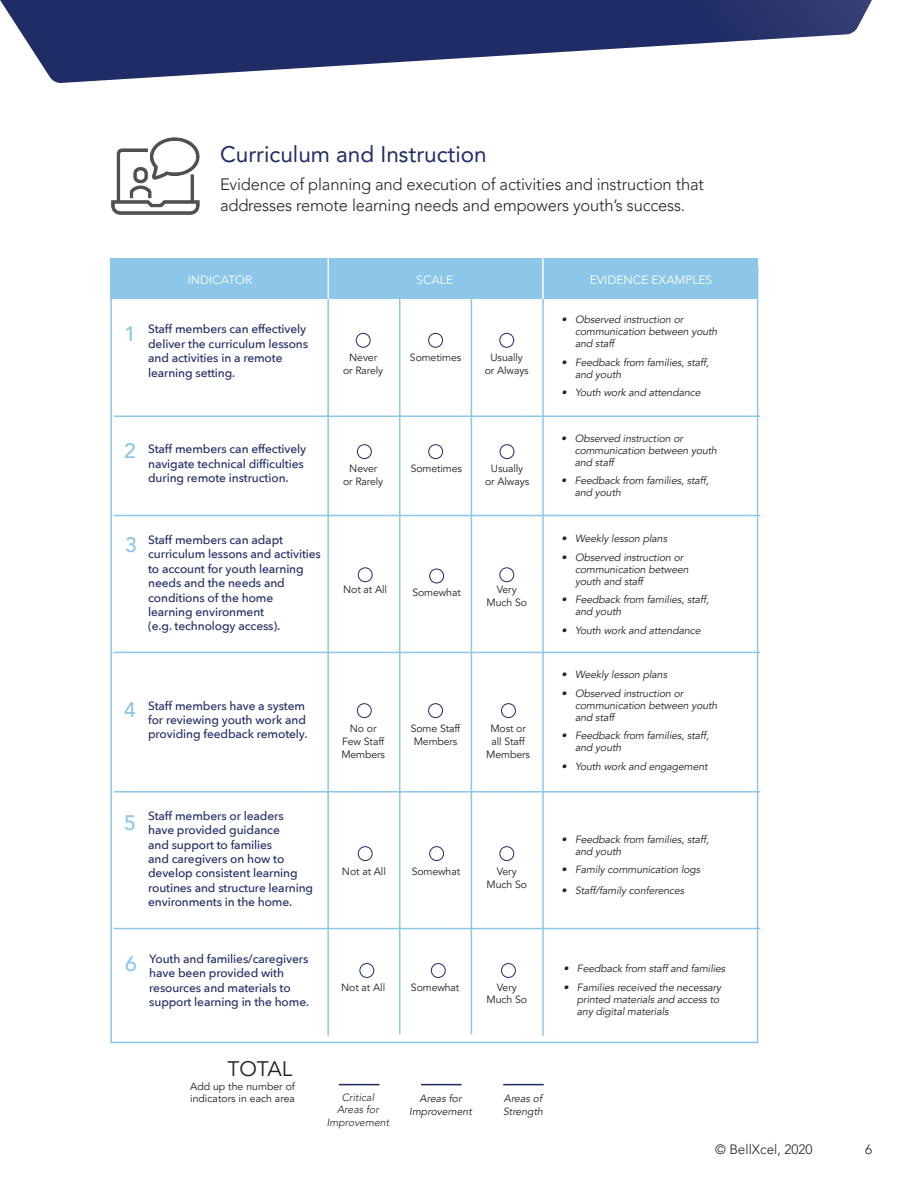
<style>
.page{position:relative;width:918px;height:1188px;background:#fff}
.page>*{position:absolute;margin:0;border:0;box-sizing:border-box;transform-origin:0 0}
.t1{font:22.5px "Avenir LT Pro";color:#202c65}
.t2{font:500 21px "Avenir LT Pro";color:#8cc6e8}
.t3{font:21px "Avenir LT Pro";color:#231f20}
.t4{font:300 16.5px/21px "Avenir LT Pro";letter-spacing:-.01em;color:#231f20}
.t5{font:300 13.5px "Avenir LT Pro";color:#231f20}
.t6{font:500 12px/14.4px "Avenir Next";letter-spacing:-.01em;color:#202c65}
.t7{font:12px "Avenir Next";color:#fff}
.t8{font:italic 10.5px/12px "Avenir LT Pro";letter-spacing:-.01em;color:#231f20}
.t9{font:10.5px/12.6px "Avenir LT Pro";letter-spacing:-.01em;color:#231f20;text-align:center}
.t10{font:italic 300 10.5px/12.6px "Avenir LT Pro";color:#231f20;text-align:center}
</style>
<div class="page">
<div style="left:110px;top:258px;width:648px;height:41px;background:#8cc6e8"></div>
<svg style="left:0;top:0;width:872px;height:83px;fill:#202c65"></svg>
<hr style="left:114px;top:415px;width:646px;height:2px;background:#8cc6e8">
<hr style="left:114px;top:515px;width:646px;height:1px;background:#8cc6e8">
<hr style="left:113px;top:652px;width:647px;height:1px;background:#8cc6e8">
<hr style="left:114px;top:791px;width:646px;height:2px;background:#8cc6e8">
<hr style="left:114px;top:928px;width:646px;height:1px;background:#8cc6e8">
<hr style="left:327px;top:299px;width:2px;height:737px;background:#8cc6e8">
<hr style="left:399px;top:292px;width:2px;height:742px;background:#8cc6e8">
<hr style="left:542px;top:299px;width:2px;height:737px;background:#8cc6e8">
<hr style="left:471px;top:293px;width:1px;height:741px;background:#8cc6e8">
<hr style="left:328px;top:258px;width:1px;height:41px;background:#fff">
<hr style="left:542px;top:258px;width:2px;height:41px;background:#fff">
<div style="left:501px;top:703px;width:15px;height:15px;border:1px solid #202c65;border-radius:50%"></div>
<div style="left:428px;top:703px;width:15px;height:15px;border:1px solid #202c65;border-radius:50%"></div>
<div style="left:357px;top:703px;width:15px;height:15px;border:1px solid #202c65;border-radius:50%"></div>
<hr style="left:339px;top:1084px;width:40px;height:1px;background:#202c65">
<hr style="left:421px;top:1084px;width:41px;height:1px;background:#202c65">
<hr style="left:503px;top:1084px;width:41px;height:1px;background:#202c65">
<div style="left:499px;top:333px;width:15px;height:15px;border:1px solid #202c65;border-radius:50%"></div>
<div style="left:428px;top:333px;width:15px;height:15px;border:1px solid #202c65;border-radius:50%"></div>
<div style="left:356px;top:333px;width:15px;height:15px;border:1px solid #202c65;border-radius:50%"></div>
<div style="left:500px;top:444px;width:14px;height:15px;border:1px solid #202c65;border-radius:50%"></div>
<div style="left:428px;top:444px;width:15px;height:15px;border:1px solid #202c65;border-radius:50%"></div>
<div style="left:357px;top:444px;width:15px;height:15px;border:1px solid #202c65;border-radius:50%"></div>
<div style="left:358px;top:567px;width:15px;height:15px;border:1px solid #202c65;border-radius:50%"></div>
<div style="left:499px;top:567px;width:15px;height:15px;border:1px solid #202c65;border-radius:50%"></div>
<div style="left:429px;top:569px;width:15px;height:14px;border:1px solid #202c65;border-radius:50%"></div>
<div style="left:358px;top:846px;width:15px;height:15px;border:1px solid #202c65;border-radius:50%"></div>
<div style="left:499px;top:846px;width:15px;height:15px;border:1px solid #202c65;border-radius:50%"></div>
<div style="left:429px;top:846px;width:15px;height:15px;border:1px solid #202c65;border-radius:50%"></div>
<div style="left:360px;top:963px;width:14px;height:15px;border:1px solid #202c65;border-radius:50%"></div>
<div style="left:501px;top:963px;width:15px;height:15px;border:1px solid #202c65;border-radius:50%"></div>
<div style="left:431px;top:963px;width:15px;height:15px;border:1px solid #202c65;border-radius:50%"></div>
<img style="left:112px;top:137px;width:87px;height:77px">
<p class="t1" style="left:220px;top:140px;width:268px">Curriculum and Instruction</p>
<p class="t4" style="left:220px;top:173px;width:486px">Evidence of planning and execution of activities and instruction that addresses remote learning needs and empowers youth’s success.</p>
<p class="t7" style="left:188px;top:270px;width:66px">INDICATOR</p>
<p class="t7" style="left:416px;top:270px;width:38px">SCALE</p>
<p class="t7" style="left:590px;top:270px;width:124px">EVIDENCE EXAMPLES</p>
<p class="t2" style="left:124px;top:321px;width:13px">1</p>
<p class="t6" style="left:148px;top:322px;width:161px">Staff members can effectively deliver the curriculum lessons and activities in a remote learning setting.</p>
<p class="t9" style="left:349px;top:351px;width:29px">Never</p>
<p class="t9" style="left:410px;top:351px;width:53px">Sometimes</p>
<p class="t9" style="left:343px;top:364px;width:42px">or Rarely</p>
<p class="t9" style="left:485px;top:351px;width:46px">Usually or Always</p>
<p class="t2" style="left:124px;top:438px;width:13px">2</p>
<p class="t6" style="left:148px;top:441px;width:160px">Staff members can effectively navigate technical difficulties during remote instruction.</p>
<p class="t2" style="left:125px;top:532px;width:13px">3</p>
<p class="t6" style="left:148px;top:532px;width:174px">Staff members can adapt curriculum lessons and activities to account for youth learning needs and the needs and conditions of the home<br>learning environment<br>(e.g. technology access).</p>
<p class="t9" style="left:349px;top:463px;width:29px">Never</p>
<p class="t9" style="left:411px;top:463px;width:53px">Sometimes</p>
<p class="t9" style="left:343px;top:475px;width:42px">or Rarely</p>
<p class="t9" style="left:485px;top:463px;width:46px">Usually or Always</p>
<p class="t9" style="left:343px;top:584px;width:45px">Not at All</p>
<p class="t9" style="left:487px;top:584px;width:42px">Very<br>Much So</p>
<p class="t9" style="left:412px;top:587px;width:50px">Somewhat</p>
<p class="t2" style="left:124px;top:697px;width:13px">4</p>
<p class="t6" style="left:148px;top:698px;width:161px">Staff members have a system for reviewing youth work and providing feedback remotely.</p>
<p class="t9" style="left:350px;top:723px;width:28px">No or</p>
<p class="t9" style="left:342px;top:735px;width:44px">Few Staff</p>
<p class="t9" style="left:341px;top:748px;width:45px">Members</p>
<p class="t9" style="left:411px;top:723px;width:51px">Some Staff</p>
<p class="t9" style="left:414px;top:735px;width:45px">Members</p>
<p class="t9" style="left:490px;top:723px;width:37px;text-align:left">Most or all Staff</p>
<p class="t9" style="left:486px;top:748px;width:45px">Members</p>
<p class="t8" style="left:575px;top:314px;width:144px;text-indent:-14px">• Observed instruction or communication between youth and staff</p>
<p class="t8" style="left:575px;top:356px;width:135px;text-indent:-14px">• Feedback from families, staff, and youth</p>
<p class="t8" style="left:562px;top:387px;width:140px">• Youth work and attendance</p>
<p class="t8" style="left:575px;top:432px;width:144px;text-indent:-14px">• Observed instruction or communication between youth and staff</p>
<p class="t8" style="left:575px;top:475px;width:135px;text-indent:-14px">• Feedback from families, staff, and youth</p>
<p class="t8" style="left:562px;top:533px;width:107px">• Weekly lesson plans</p>
<p class="t8" style="left:575px;top:551px;width:115px;text-indent:-14px">• Observed instruction or communication between youth and staff</p>
<p class="t8" style="left:575px;top:594px;width:135px;text-indent:-14px">• Feedback from families, staff, and youth</p>
<p class="t8" style="left:562px;top:624px;width:140px">• Youth work and attendance</p>
<p class="t8" style="left:562px;top:669px;width:107px">• Weekly lesson plans</p>
<p class="t8" style="left:575px;top:687px;width:144px;text-indent:-14px">• Observed instruction or communication between youth and staff</p>
<p class="t8" style="left:575px;top:730px;width:135px;text-indent:-14px">• Feedback from families, staff, and youth</p>
<p class="t8" style="left:562px;top:760px;width:148px">• Youth work and engagement</p>
<p class="t2" style="left:124px;top:810px;width:13px">5</p>
<p class="t6" style="left:148px;top:808px;width:167px">Staff members or leaders<br>have provided guidance<br>and support to families<br>and caregivers on how to develop consistent learning routines and structure learning environments in the home.</p>
<p class="t9" style="left:342px;top:865px;width:45px">Not at All</p>
<p class="t9" style="left:487px;top:865px;width:42px">Very<br>Much So</p>
<p class="t9" style="left:412px;top:865px;width:50px">Somewhat</p>
<p class="t8" style="left:575px;top:833px;width:135px;text-indent:-14px">• Feedback from families, staff, and youth</p>
<p class="t8" style="left:562px;top:864px;width:140px">• Family communication logs</p>
<p class="t8" style="left:562px;top:885px;width:124px">• Staff/family conferences</p>
<p class="t2" style="left:125px;top:951px;width:13px">6</p>
<p class="t6" style="left:149px;top:951px;width:161px">Youth and families/caregivers have been provided with resources and materials to support learning in the home.</p>
<p class="t9" style="left:341px;top:981px;width:45px">Not at All</p>
<p class="t9" style="left:487px;top:981px;width:42px">Very<br>Much So</p>
<p class="t9" style="left:411px;top:981px;width:50px">Somewhat</p>
<p class="t3" style="left:227px;top:1056px;width:67px">TOTAL</p>
<p class="t9" style="left:190px;top:1080px;width:106px;text-align:left">Add up the number of indicators in each area</p>
<p class="t10" style="left:327px;top:1091px;width:64px">Critical<br>Areas for<br>Improvement</p>
<p class="t8" style="left:409px;top:1092px;width:64px;line-height:12.6px;text-align:center">Areas for<br>Improvement</p>
<p class="t8" style="left:503px;top:1092px;width:42px;line-height:12.6px">Areas of<br>Strength</p>
<p class="t8" style="left:563px;top:963px;width:163px">• Feedback from staff and families</p>
<p class="t8" style="left:577px;top:981px;width:146px;text-indent:-14px">• Families received the necessary printed materials and access to any digital materials</p>
<p class="t5" style="left:715px;top:1141px;width:99px">© BellXcel, 2020</p>
<p class="t5" style="left:865px;top:1141px;width:9px">6</p>
</div>
